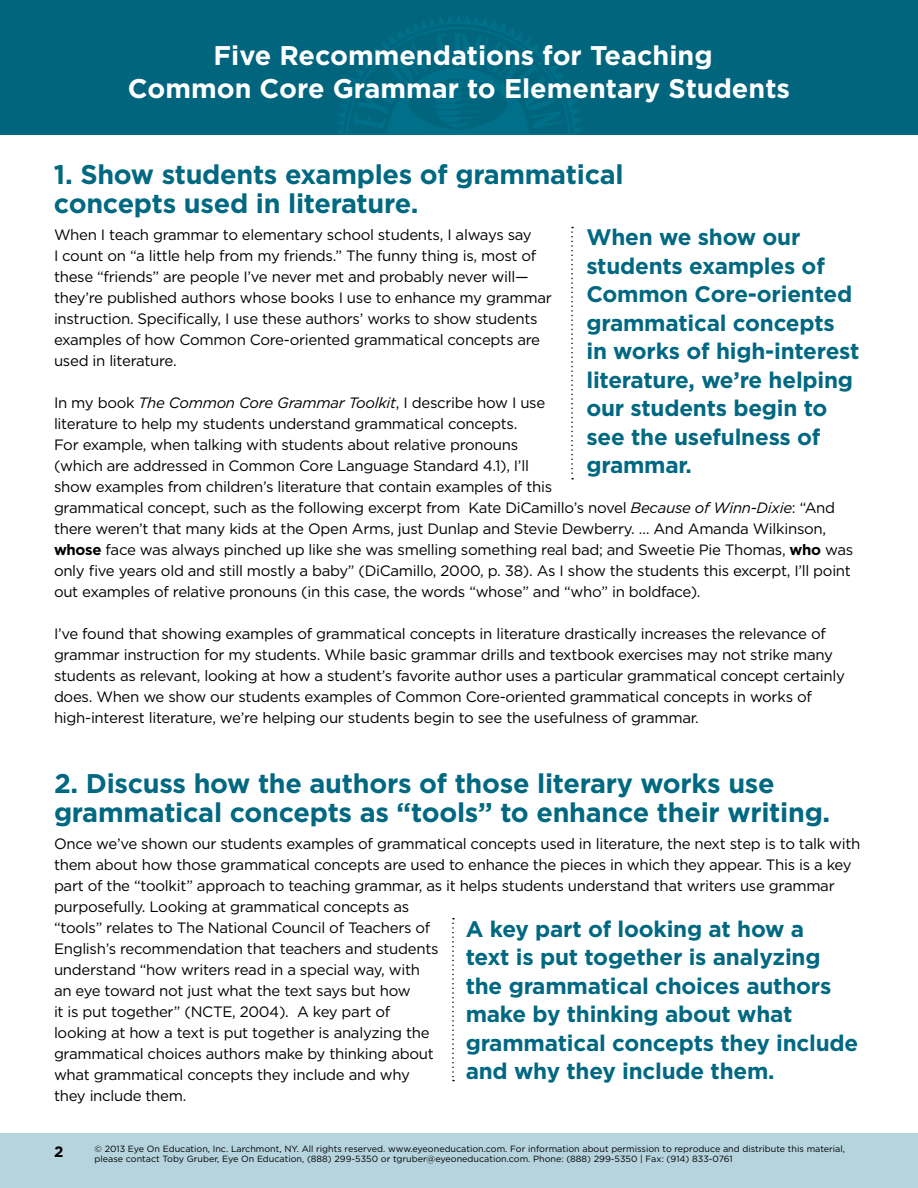
<style>
.page{position:relative;width:918px;height:1188px;background:#fff}
.page>*{position:absolute;margin:0;border:0;box-sizing:border-box;transform-origin:0 0}
.t1{font:700 27px/28.5px "Gotham HTF";letter-spacing:-.01em;color:#006881}
.t2{font:700 27px/32.4px "Gotham HTF";color:#fff;text-align:center}
.t3{font:700 22.5px/28.5px "Gotham HTF";letter-spacing:-.01em;color:#006881}
.t4{font:15px/21px "Gotham HTF";letter-spacing:-.02em;color:#000}
.t5{font:700 15px "Gotham HTF";color:#000}
.t6{font:9px/10.8px "Gotham HTF";color:#000}
.s1{font-style:italic}
.s2{font-weight:700}
</style>
<div class="page">
<div style="left:0;top:0;width:918px;height:135px;background:#00657d"></div>
<svg style="left:336px;top:15px;width:246px;height:120px"></svg>
<div style="left:0;top:1134px;width:918px;height:54px;background:#b6d4de"></div>
<svg style="left:571px;top:227px;width:2px;height:253px"></svg>
<svg style="left:452px;top:918px;width:2px;height:163px"></svg>
<h1 class="t2" style="left:128px;top:39px;width:664px">Five Recommendations for Teaching<br>Common Core Grammar to Elementary Students</h1>
<h1 class="t1" style="left:54px;top:160px;width:571px">1. Show students examples of grammatical concepts used in literature.</h1>
<p class="t4" style="left:54px;top:224px;width:499px">When I teach grammar to elementary school students, I always say<br>I count on “a little help from my friends.” The funny thing is, most of these “friends” are people I’ve never met and probably never will— they’re published authors whose books I use to enhance my grammar instruction. Specifically, I use these authors’ works to show students examples of how Common Core-oriented grammatical concepts are used in literature.</p>
<p class="t4" style="left:54px;top:392px;width:801px">In my book <span class="s1">The Common Core Grammar Toolkit</span>, I describe how I use<br>literature to help my students understand grammatical concepts.<br>For example, when talking with students about relative pronouns<br>(which are addressed in Common Core Language Standard 4.1), I’ll<br>show examples from children’s literature that contain examples of this<br>grammatical concept, such as the following excerpt from Kate DiCamillo’s novel <span class="s1">Because of Winn-Dixie</span>: “And there weren’t that many kids at the Open Arms, just Dunlap and Stevie Dewberry. … And Amanda Wilkinson, <span class="s2">whose</span> face was always pinched up like she was smelling something real bad; and Sweetie Pie Thomas, <span class="s2">who</span> was only five years old and still mostly a baby” (DiCamillo, 2000, p. 38). As I show the students this excerpt, I’ll point out examples of relative pronouns (in this case, the words “whose” and “who” in boldface).</p>
<p class="t4" style="left:54px;top:623px;width:792px">I’ve found that showing examples of grammatical concepts in literature drastically increases the relevance of grammar instruction for my students. While basic grammar drills and textbook exercises may not strike many students as relevant, looking at how a student’s favorite author uses a particular grammatical concept certainly does. When we show our students examples of Common Core-oriented grammatical concepts in works of high-interest literature, we’re helping our students begin to see the usefulness of grammar.</p>
<h2 class="t3" style="left:586px;top:223px;width:275px">When we show our students examples of<br>Common Core-oriented grammatical concepts in works of high-interest literature, we’re helping our students begin to see the usefulness of grammar.</h2>
<h1 class="t1" style="left:54px;top:769px;width:778px">2. Discuss how the authors of those literary works use grammatical concepts as “tools” to enhance their writing.</h1>
<p class="t4" style="left:54px;top:833px;width:808px">Once we’ve shown our students examples of grammatical concepts used in literature, the next step is to talk with them about how those grammatical concepts are used to enhance the pieces in which they appear. This is a key part of the “toolkit” approach to teaching grammar, as it helps students understand that writers use grammar purposefully. Looking at grammatical concepts as<br>“tools” relates to The National Council of Teachers of<br>English’s recommendation that teachers and students<br>understand “how writers read in a special way, with<br>an eye toward not just what the text says but how<br>it is put together” (NCTE, 2004). A key part of<br>looking at how a text is put together is analyzing the<br>grammatical choices authors make by thinking about<br>what grammatical concepts they include and why<br>they include them.</p>
<h2 class="t3" style="left:466px;top:914px;width:394px">A key part of looking at how a<br>text is put together is analyzing the grammatical choices authors make by thinking about what grammatical concepts they include and why they include them.</h2>
<p class="t5" style="left:54px;top:1143px;width:11px">2</p>
<p class="t6" style="left:94px;top:1143px;width:752px">© 2013 Eye On Education, Inc. Larchmont, NY. All rights reserved. www.eyeoneducation.com. For information about permission to reproduce and distribute this material, please contact Toby Gruber, Eye On Education, (888) 299-5350 or tgruber@eyeoneducation.com. Phone: (888) 299-5350 | Fax: (914) 833-0761</p>
</div>
